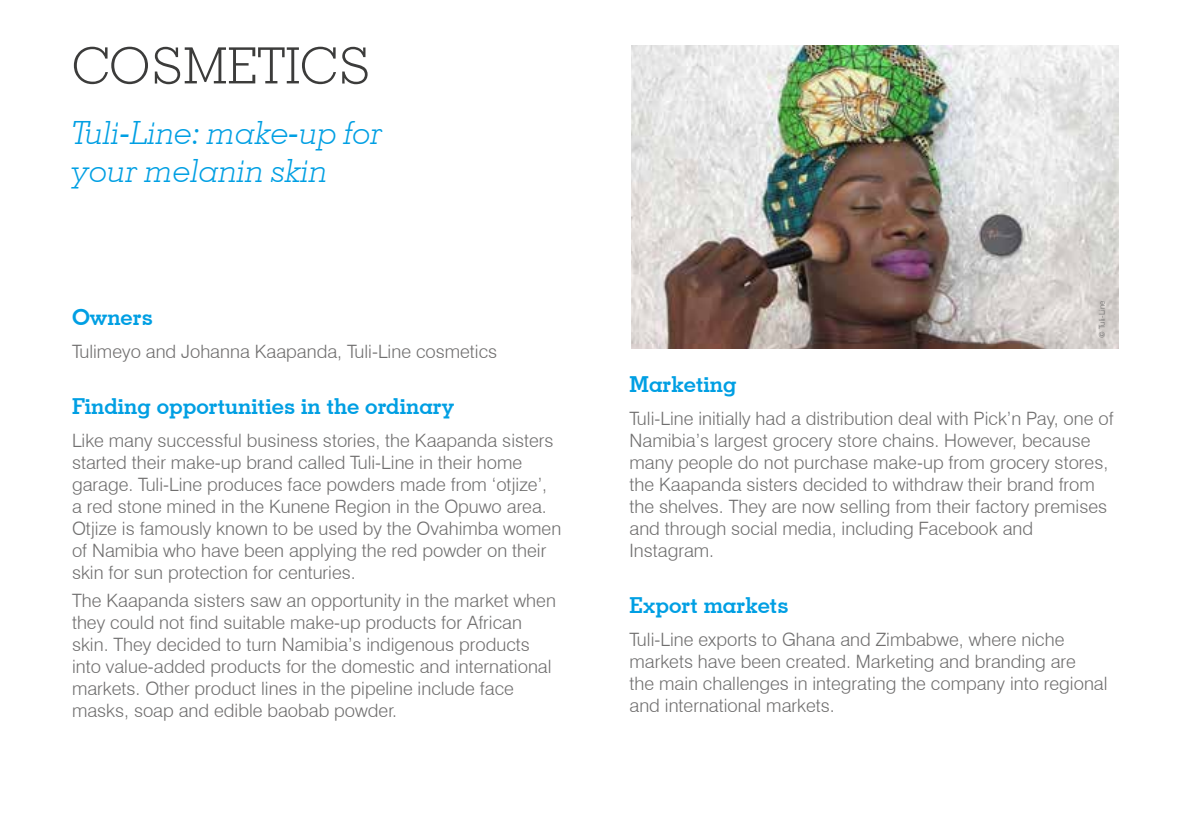
<style>
.page{position:relative;width:1191px;height:840px;background:#fff}
.page>*{position:absolute;margin:0;border:0;box-sizing:border-box;transform-origin:0 0}
.t1{font:300 50px "Geometric Slab 703 BT";letter-spacing:.005em;color:#3c3c3b}
.t2{font:italic 300 32px/38.4px "Geometric Slab 703 BT";color:#009fe3}
.t3{font:700 22px "Geometric Slab 703 BT";color:#009fe3}
.t4{font:300 18.4px/22px "Swiss 721 BT";color:#706f6f}
.t5{font:300 8px "Swiss 721 BT";color:#706f6f}
.s1{font-weight:400}
</style>
<div class="page">
<img style="left:631px;top:46px;width:488px;height:302px">
<h1 class="t1" style="left:72px;top:35px;width:300px">COSMETICS</h1>
<h2 class="t2" style="left:72px;top:113px;width:313px">Tuli-Line: make-up for your melanin skin</h2>
<p class="t3" style="left:72px;top:304px;width:82px">Owners</p>
<p class="t4" style="left:72px;top:340px;width:427px">Tulimeyo and Johanna Kaapanda, Tuli-Line cosmetics</p>
<p class="t3" style="left:72px;top:392px;width:384px">Finding opportunities in the ordinary</p>
<p class="t4" style="left:72px;top:429px;width:491px">Like many successful business stories, the Kaapanda sisters started their make-up brand called Tuli-Line in their home garage. Tuli-Line produces face powders made from ‘otjize’, a red stone mined in the Kunene Region in the Opuwo area.<br>Otjize is famously known to be used by the Ovahimba women of Namibia who have been applying the red powder on their skin for sun protection for centuries.</p>
<p class="t4" style="left:72px;top:589px;width:485px">The Kaapanda sisters saw an opportunity in the market when they could not find suitable make-up products for African skin. They decided to turn Namibia’s indigenous products into value-added products for the domestic and international markets. Other product lines in the pipeline include face masks, soap and edible baobab powder.</p>
<p class="t5" style="left:1097px;top:337px;width:38px;rotate:-90deg"><span class="s1">©</span> Tuli-Line</p>
<p class="t3" style="left:629px;top:370px;width:109px">Marketing</p>
<p class="t4" style="left:629px;top:407px;width:485px">Tuli-Line initially had a distribution deal with Pick’n Pay, one of Namibia’s largest grocery store chains. However, because many people do not purchase make-up from grocery stores, the Kaapanda sisters decided to withdraw their brand from the shelves. They are now selling from their factory premises and through social media, including Facebook and Instagram.</p>
<p class="t3" style="left:629px;top:591px;width:161px">Export markets</p>
<p class="t4" style="left:629px;top:628px;width:479px">Tuli-Line exports to Ghana and Zimbabwe, where niche markets have been created. Marketing and branding are<br>the main challenges in integrating the company into regional and international markets.</p>
</div>
